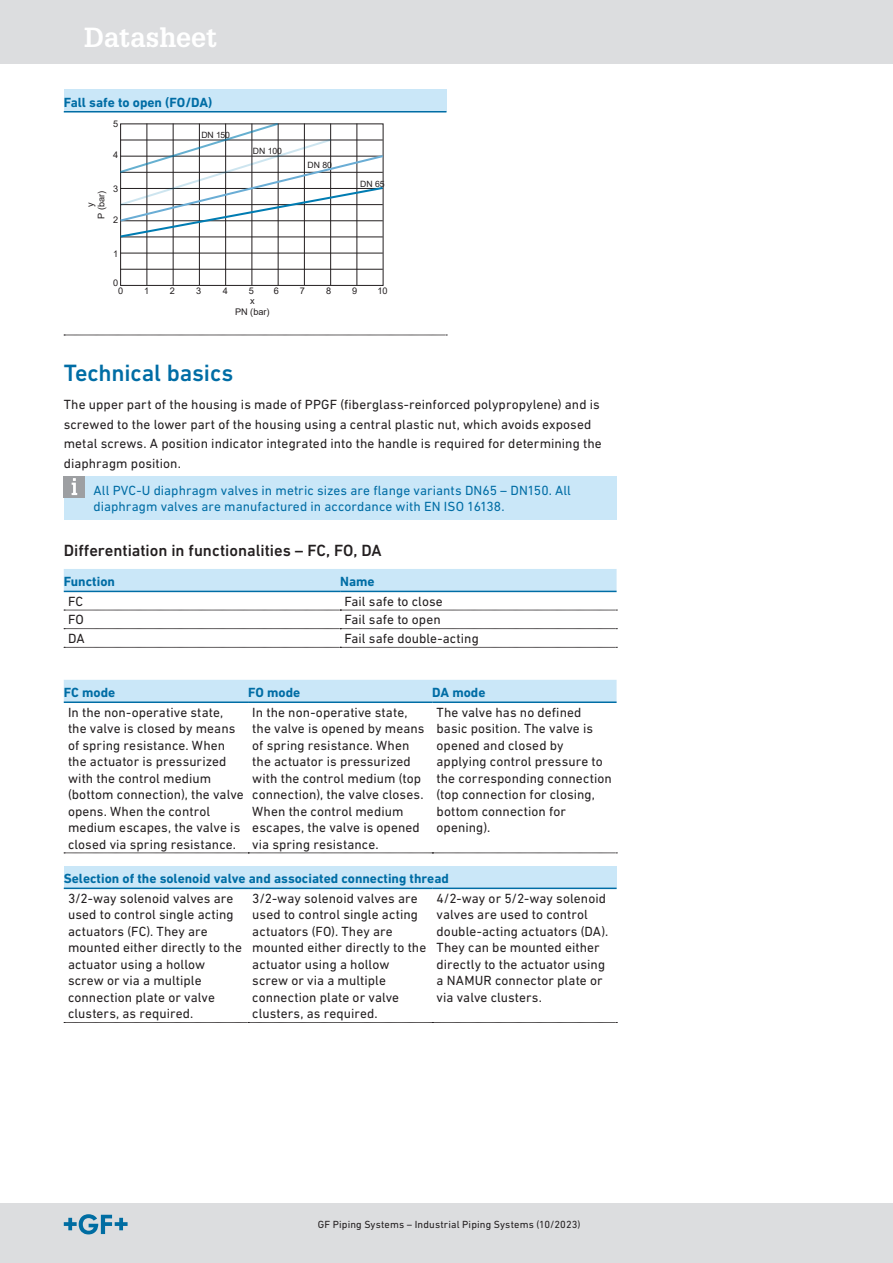
<style>
.page{position:relative;width:893px;height:1263px;background:#fff}
.page>*{position:absolute;margin:0;border:0;box-sizing:border-box;transform-origin:0 0}
.t1{font:700 27px "Glypha LT Pro";color:#fff}
.Überschrift_3_Kap_x{font:500 24px "DIN Next W1 G";letter-spacing:-.01em;color:#006da5}
.Überschrift_4__oNr{font:500 16.5px "DIN Next W1 G";color:#231f20}
.Tabelle_Text_links{font:13.5px/16.5px "DIN Next W1 G";letter-spacing:.005em;color:#231f20}
.Grundtext{font:13.5px/19.5px "DIN Next W1 G";letter-spacing:.005em;color:#231f20}
.Kasten_Hinweis_Titelzeile{font:13.5px/16.5px "DIN Next W1 G";letter-spacing:.005em;color:#006da5}
.Table-Head-Font-GF-Blue-9pt-bold{font:700 13.5px "DIN Next W1 G";color:#006da5}
.t2{font:10.5px "DIN Next W1 G";letter-spacing:.015em;color:#231f20}
.t3{font:9.15px/10.9px "Arial";color:#231f20;text-align:center}
.t4{font:8.7px "Arial";color:#231f20}
</style>
<div class="page">
<div style="left:0;top:1203px;width:893px;height:60px;background:#dcdddf"></div>
<svg style="left:64px;top:1214px;width:64px;height:20px"></svg>
<div style="left:0;top:0;width:893px;height:64px;background:#dcdddf"></div>
<div style="left:64px;top:89px;width:382px;height:23px;background:#cae7f8"></div>
<svg style="left:64px;top:335px;width:383px;height:1px"></svg>
<hr style="left:64px;top:111px;width:382px;height:1px;background:#006da5">
<hr style="left:120px;top:269px;width:263px;height:1px;background:#231f20">
<hr style="left:120px;top:253px;width:263px;height:1px;background:#231f20">
<hr style="left:147px;top:124px;width:1px;height:161px;background:#231f20">
<hr style="left:173px;top:124px;width:1px;height:161px;background:#231f20">
<hr style="left:199px;top:124px;width:1px;height:161px;background:#231f20">
<hr style="left:225px;top:124px;width:1px;height:161px;background:#231f20">
<hr style="left:252px;top:124px;width:1px;height:161px;background:#231f20">
<hr style="left:278px;top:124px;width:1px;height:161px;background:#231f20">
<hr style="left:304px;top:124px;width:1px;height:161px;background:#231f20">
<hr style="left:330px;top:124px;width:1px;height:161px;background:#231f20">
<hr style="left:357px;top:124px;width:1px;height:161px;background:#231f20">
<svg style="left:120px;top:123px;width:264px;height:116px"></svg>
<div style="left:64px;top:476px;width:553px;height:44px;background:#cae7f8"></div>
<div style="left:64px;top:569px;width:553px;height:22px;background:#cae7f8"></div>
<svg style="left:64px;top:610px;width:553px;height:1px"></svg>
<svg style="left:64px;top:628px;width:553px;height:1px"></svg>
<svg style="left:64px;top:647px;width:553px;height:1px"></svg>
<hr style="left:64px;top:591px;width:276px;height:1px;background:#006da5">
<hr style="left:340px;top:591px;width:277px;height:1px;background:#006da5">
<div style="left:64px;top:680px;width:553px;height:21px;background:#cae7f8"></div>
<svg style="left:64px;top:853px;width:553px;height:1px"></svg>
<hr style="left:64px;top:701px;width:184px;height:2px;background:#006da5">
<hr style="left:248px;top:701px;width:184px;height:2px;background:#006da5">
<hr style="left:432px;top:701px;width:185px;height:2px;background:#006da5">
<div style="left:64px;top:866px;width:553px;height:22px;background:#cae7f8"></div>
<svg style="left:64px;top:1022px;width:553px;height:1px"></svg>
<hr style="left:64px;top:887px;width:184px;height:2px;background:#006da5">
<hr style="left:248px;top:887px;width:184px;height:2px;background:#006da5">
<hr style="left:432px;top:887px;width:185px;height:2px;background:#006da5">
<div style="left:64px;top:476px;width:21px;height:21px;background:#9d9fa2"></div>
<svg style="left:72px;top:478px;width:5px;height:17px"></svg>
<h1 class="t1" style="left:84px;top:20px;width:134px">Datasheet</h1>
<p class="Table-Head-Font-GF-Blue-9pt-bold" style="left:64px;top:94px;width:150px">Fall safe to open (FO/DA)</p>
<p class="t4" style="left:201px;top:129px;width:30px">DN 150</p>
<p class="t3" style="left:113px;top:119px;width:7px">5</p>
<p class="t3" style="left:113px;top:149px;width:7px">4</p>
<p class="t3" style="left:113px;top:183px;width:7px">3</p>
<p class="t3" style="left:85px;top:219px;width:29px;rotate:-90deg">y<br>P (bar)</p>
<p class="t3" style="left:113px;top:215px;width:7px">2</p>
<p class="t3" style="left:113px;top:248px;width:7px">1</p>
<p class="t4" style="left:253px;top:145px;width:30px">DN 100</p>
<p class="t4" style="left:308px;top:159px;width:26px">DN 80</p>
<p class="t4" style="left:360px;top:178px;width:26px">DN 65</p>
<p class="t3" style="left:113px;top:278px;width:7px">0</p>
<p class="t3" style="left:118px;top:285px;width:7px">0</p>
<p class="t3" style="left:144px;top:285px;width:7px">1</p>
<p class="t3" style="left:170px;top:285px;width:7px">2</p>
<p class="t3" style="left:196px;top:285px;width:7px">3</p>
<p class="t3" style="left:223px;top:285px;width:7px">4</p>
<p class="t3" style="left:249px;top:285px;width:7px">5</p>
<p class="t3" style="left:274px;top:285px;width:7px">6</p>
<p class="t3" style="left:300px;top:285px;width:7px">7</p>
<p class="t3" style="left:326px;top:285px;width:7px">8</p>
<p class="t3" style="left:352px;top:285px;width:7px">9</p>
<p class="t3" style="left:377px;top:285px;width:12px">10</p>
<p class="t3" style="left:235px;top:295px;width:36px">x<br>PN (bar)</p>
<p class="Überschrift_3_Kap_x" style="left:64px;top:359px;width:171px">Technical basics</p>
<p class="Grundtext" style="left:64px;top:394px;width:539px">The upper part of the housing is made of PPGF (fiberglass-reinforced polypropylene) and is screwed to the lower part of the housing using a central plastic nut, which avoids exposed metal screws. A position indicator integrated into the handle is required for determining the diaphragm position.</p>
<p class="Kasten_Hinweis_Titelzeile" style="left:94px;top:482px;width:479px">All PVC-U diaphragm valves in metric sizes are flange variants DN65 – DN150. All diaphragm valves are manufactured in accordance with EN ISO 16138.</p>
<p class="Überschrift_4__oNr" style="left:64px;top:541px;width:319px">Differentiation in functionalities – FC, FO, DA</p>
<p class="Table-Head-Font-GF-Blue-9pt-bold" style="left:64px;top:574px;width:53px">Function</p>
<p class="Table-Head-Font-GF-Blue-9pt-bold" style="left:340px;top:574px;width:36px">Name</p>
<p class="Tabelle_Text_links" style="left:68px;top:593px;width:17px">FC</p>
<p class="Tabelle_Text_links" style="left:344px;top:593px;width:100px">Fail safe to close</p>
<p class="Tabelle_Text_links" style="left:68px;top:611px;width:17px">FO</p>
<p class="Tabelle_Text_links" style="left:344px;top:611px;width:98px">Fail safe to open</p>
<p class="Tabelle_Text_links" style="left:68px;top:630px;width:18px">DA</p>
<p class="Tabelle_Text_links" style="left:344px;top:630px;width:136px">Fail safe double-acting</p>
<p class="Table-Head-Font-GF-Blue-9pt-bold" style="left:64px;top:685px;width:53px">FC mode</p>
<p class="Table-Head-Font-GF-Blue-9pt-bold" style="left:248px;top:685px;width:54px">FO mode</p>
<p class="Table-Head-Font-GF-Blue-9pt-bold" style="left:432px;top:685px;width:55px">DA mode</p>
<p class="Tabelle_Text_links" style="left:68px;top:704px;width:177px">In the non-operative state, the valve is closed by means of spring resistance. When the actuator is pressurized with the control medium (bottom connection), the valve opens. When the control medium escapes, the valve is closed via spring resistance.</p>
<p class="Tabelle_Text_links" style="left:252px;top:704px;width:174px">In the non-operative state, the valve is opened by means of spring resistance. When the actuator is pressurized with the control medium (top connection), the valve closes.<br>When the control medium escapes, the valve is opened via spring resistance.</p>
<p class="Tabelle_Text_links" style="left:437px;top:704px;width:177px">The valve has no defined basic position. The valve is opened and closed by applying control pressure to the corresponding connection (top connection for closing, bottom connection for opening).</p>
<p class="Table-Head-Font-GF-Blue-9pt-bold" style="left:64px;top:871px;width:387px">Selection of the solenoid valve and associated connecting thread</p>
<p class="Tabelle_Text_links" style="left:68px;top:890px;width:175px">3/2-way solenoid valves are used to control single acting actuators (FC). They are mounted either directly to the actuator using a hollow screw or via a multiple connection plate or valve clusters, as required.</p>
<p class="Tabelle_Text_links" style="left:252px;top:890px;width:175px">3/2-way solenoid valves are used to control single acting actuators (FO). They are mounted either directly to the actuator using a hollow screw or via a multiple connection plate or valve clusters, as required.</p>
<p class="Tabelle_Text_links" style="left:437px;top:890px;width:173px">4/2-way or 5/2-way solenoid valves are used to control double-acting actuators (DA).<br>They can be mounted either directly to the actuator using a NAMUR connector plate or via valve clusters.</p>
<p class="t2" style="left:318px;top:1219px;width:264px">GF Piping Systems – Industrial Piping Systems (10/2023)</p>
</div>
